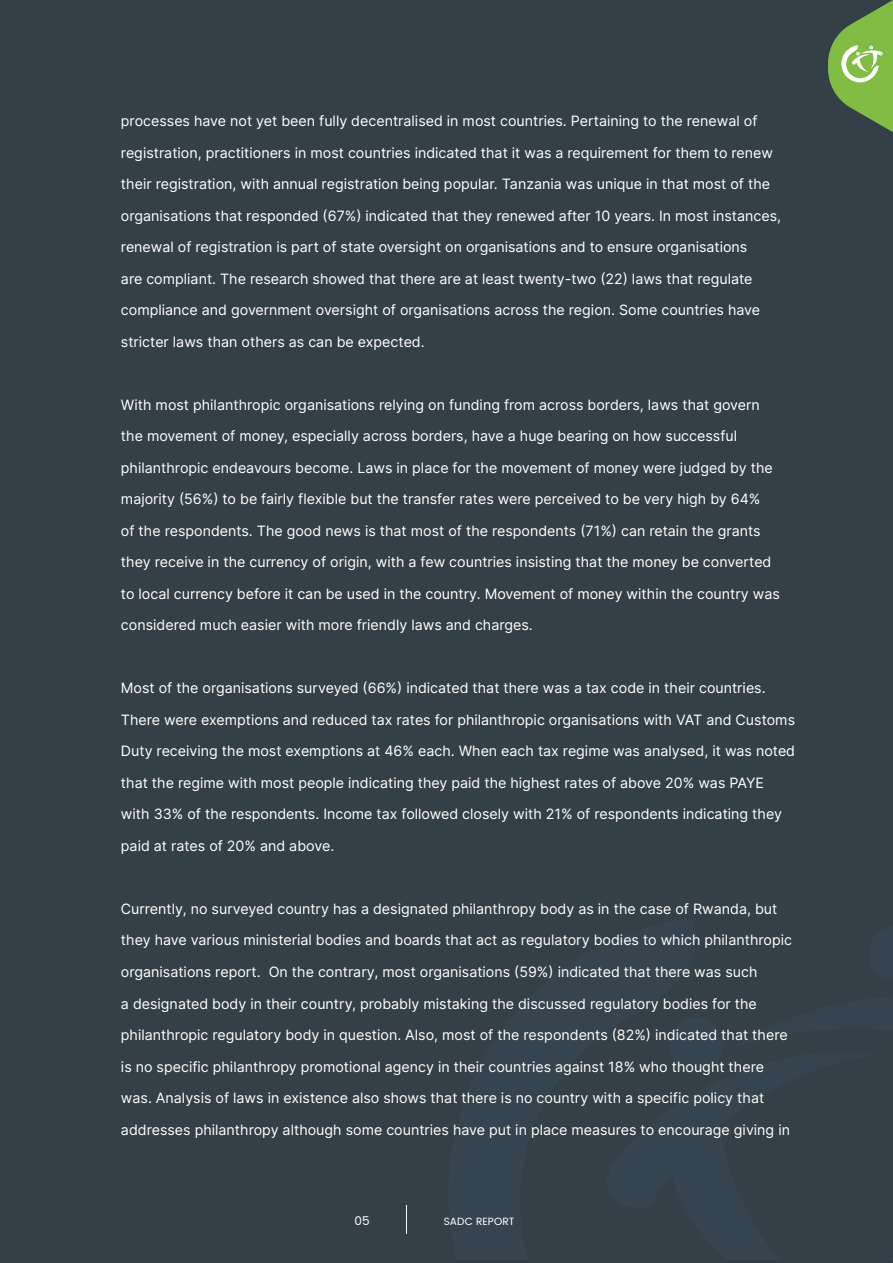
<style>
.page{position:relative;width:893px;height:1263px;background:#334047}
.page>*{position:absolute;margin:0;border:0;box-sizing:border-box;transform-origin:0 0}
.t1{font:14.25px "Inter";color:#fff}
.t2{font:12px "Poppins";color:#fff}
.t3{font:10.5px "Poppins";letter-spacing:.005em;color:#fff}
</style>
<div class="page">
<svg style="left:406px;top:1205px;width:1px;height:29px"></svg>
<svg style="left:828px;top:0;width:65px;height:132px"></svg>
<p class="t1" style="left:121px;top:111px;width:638px">processes have not yet been fully decentralised in most countries. Pertaining to the renewal of</p>
<p class="t1" style="left:121px;top:142px;width:654px">registration, practitioners in most countries indicated that it was a requirement for them to renew</p>
<p class="t1" style="left:121px;top:174px;width:651px">their registration, with annual registration being popular. Tanzania was unique in that most of the</p>
<p class="t1" style="left:121px;top:205px;width:662px">organisations that responded (67%) indicated that they renewed after 10 years. In most instances,</p>
<p class="t1" style="left:121px;top:237px;width:628px">renewal of registration is part of state oversight on organisations and to ensure organisations</p>
<p class="t1" style="left:121px;top:268px;width:633px">are compliant. The research showed that there are at least twenty-two (22) laws that regulate</p>
<p class="t1" style="left:121px;top:300px;width:641px">compliance and government oversight of organisations across the region. Some countries have</p>
<p class="t1" style="left:121px;top:331px;width:305px">stricter laws than others as can be expected.</p>
<p class="t1" style="left:121px;top:394px;width:640px">With most philanthropic organisations relying on funding from across borders, laws that govern</p>
<p class="t1" style="left:121px;top:426px;width:618px">the movement of money, especially across borders, have a huge bearing on how successful</p>
<p class="t1" style="left:121px;top:457px;width:653px">philanthropic endeavours become. Laws in place for the movement of money were judged by the</p>
<p class="t1" style="left:121px;top:489px;width:641px">majority (56%) to be fairly flexible but the transfer rates were perceived to be very high by 64%</p>
<p class="t1" style="left:121px;top:520px;width:641px">of the respondents. The good news is that most of the respondents (71%) can retain the grants</p>
<p class="t1" style="left:121px;top:552px;width:652px">they receive in the currency of origin, with a few countries insisting that the money be converted</p>
<p class="t1" style="left:121px;top:583px;width:660px">to local currency before it can be used in the country. Movement of money within the country was</p>
<p class="t1" style="left:121px;top:615px;width:413px">considered much easier with more friendly laws and charges.</p>
<p class="t1" style="left:121px;top:678px;width:646px">Most of the organisations surveyed (66%) indicated that there was a tax code in their countries.</p>
<p class="t1" style="left:121px;top:709px;width:676px">There were exemptions and reduced tax rates for philanthropic organisations with VAT and Customs</p>
<p class="t1" style="left:121px;top:741px;width:676px">Duty receiving the most exemptions at 46% each. When each tax regime was analysed, it was noted</p>
<p class="t1" style="left:121px;top:772px;width:645px">that the regime with most people indicating they paid the highest rates of above 20% was PAYE</p>
<p class="t1" style="left:121px;top:804px;width:662px">with 33% of the respondents. Income tax followed closely with 21% of respondents indicating they</p>
<p class="t1" style="left:121px;top:835px;width:215px">paid at rates of 20% and above.</p>
<p class="t1" style="left:121px;top:898px;width:658px">Currently, no surveyed country has a designated philanthropy body as in the case of Rwanda, but</p>
<p class="t1" style="left:121px;top:930px;width:673px">they have various ministerial bodies and boards that act as regulatory bodies to which philanthropic</p>
<p class="t1" style="left:121px;top:961px;width:638px">organisations report. On the contrary, most organisations (59%) indicated that there was such</p>
<p class="t1" style="left:121px;top:993px;width:637px">a designated body in their country, probably mistaking the discussed regulatory bodies for the</p>
<p class="t1" style="left:121px;top:1024px;width:668px">philanthropic regulatory body in question. Also, most of the respondents (82%) indicated that there</p>
<p class="t1" style="left:121px;top:1056px;width:645px">is no specific philanthropy promotional agency in their countries against 18% who thought there</p>
<p class="t1" style="left:121px;top:1087px;width:645px">was. Analysis of laws in existence also shows that there is no country with a specific policy that</p>
<p class="t1" style="left:121px;top:1119px;width:671px">addresses philanthropy although some countries have put in place measures to encourage giving in</p>
<p class="t2" style="left:354px;top:1212px;width:17px">05</p>
<p class="t3" style="left:444px;top:1213px;width:72px">SADC REPORT</p>
</div>
